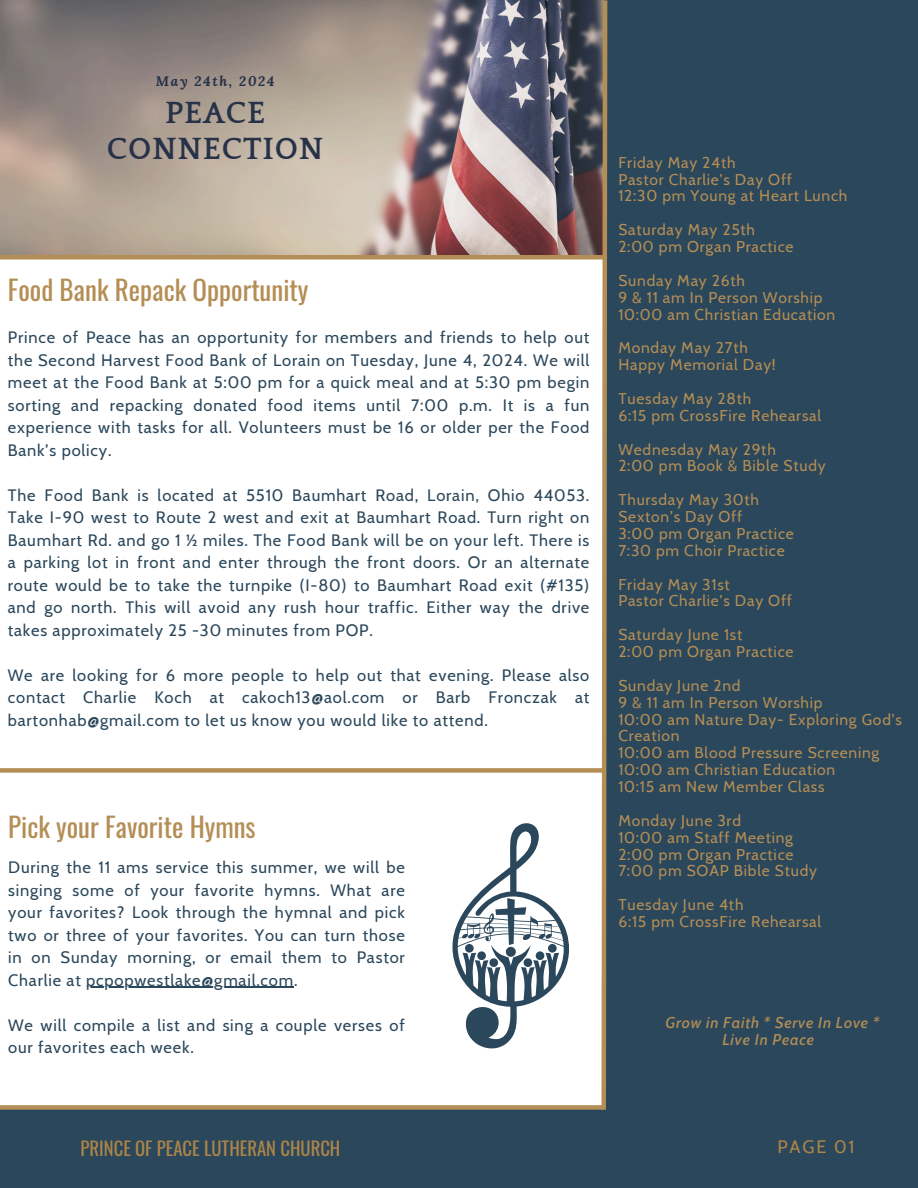
<style>
.page{position:relative;width:918px;height:1188px;background:#fff}
.page>*{position:absolute;margin:0;border:0;box-sizing:border-box;transform-origin:0 0}
.t1{font:700 31.5px/36px "Quattrocento";letter-spacing:.025em;color:#273249;text-align:center}
.t2{font:27px "Oswald";color:#b48e55}
.t3{font:18.75px "Oswald";color:#ad8548}
.t4{font:18px "Cabin";letter-spacing:.1em;color:#ad8548}
.t5{font:16.5px/22.5px "Cabin";letter-spacing:.05em;color:#2b475b;text-align:justify}
.t6{font:15.6px/16.8px "Cabin";letter-spacing:.05em;color:#b48e55}
.t7{font:italic 500 15.6px/16.8px "Cabin";letter-spacing:.05em;color:#b48e55;text-align:center}
.t8{font:italic 700 13.8px "Lora";letter-spacing:.12em;color:#273249}
</style>
<div class="page">
<div style="left:0;top:1110px;width:618px;height:78px;background:#2b475b"></div>
<div style="left:0;top:1105px;width:918px;height:5px;background:#b48e55"></div>
<div style="left:0;top:768px;width:918px;height:5px;background:#b48e55"></div>
<img style="left:0;top:0;width:599px;height:255px">
<hr style="left:0;top:255px;width:854px;height:4px;background:#b48e55">
<div style="left:604px;top:0;width:314px;height:1188px;background:#2b475b"></div>
<svg style="left:599px;top:0;width:9px;height:1110px"></svg>
<svg style="left:452px;top:823px;width:117px;height:226px"></svg>
<hr style="left:86px;top:987px;width:208px;height:1px;background:#2b475b">
<h5 class="t8" style="left:156px;top:72px;width:120px">May 24th, 2024</h5>
<h5 class="t1" style="left:107px;top:96px;width:218px">PEACE<br>CONNECTION</h5>
<h5 class="t2" style="left:8px;top:269px;width:302px">Food Bank Repack Opportunity</h5>
<p class="t5" style="left:8px;top:326px;width:583px">Prince of Peace has an opportunity for members and friends to help out the Second Harvest Food Bank of Lorain on Tuesday, June 4, 2024. We will meet at the Food Bank at 5:00 pm for a quick meal and at 5:30 pm begin sorting and repacking donated food items until 7:00 p.m. It is a fun experience with tasks for all. Volunteers must be 16 or older per the Food Bank’s policy.</p>
<h1 class="t5" style="left:8px;top:484px;width:583px">The Food Bank is located at 5510 Baumhart Road, Lorain, Ohio 44053.<br>Take I-90 west to Route 2 west and exit at Baumhart Road. Turn right on Baumhart Rd. and go 1 ½ miles. The Food Bank will be on your left. There is a parking lot in front and enter through the front doors. Or an alternate route would be to take the turnpike (I-80) to Baumhart Road exit (#135) and go north. This will avoid any rush hour traffic. Either way the drive takes approximately 25 -30 minutes from POP.</h1>
<p class="t5" style="left:8px;top:664px;width:583px">We are looking for 6 more people to help out that evening. Please also contact Charlie Koch at cakoch13@aol.com or Barb Fronczak at bartonhab@gmail.com to let us know you would like to attend.</p>
<h2 class="t2" style="left:8px;top:806px;width:249px">Pick your Favorite Hymns</h2>
<p class="t5" style="left:8px;top:856px;width:398px">During the 11 ams service this summer, we will be singing some of your favorite hymns. What are your favorites? Look through the hymnal and pick two or three of your favorites. You can turn those in on Sunday morning, or email them to Pastor Charlie at pcpopwestlake@gmail.com.</p>
<h5 class="t5" style="left:8px;top:1014px;width:398px">We will compile a list and sing a couple verses of our favorites each week.</h5>
<h5 class="t6" style="left:618px;top:154px;width:230px">Friday May 24th<br>Pastor Charlie’s Day Off<br>12:30 pm Young at Heart Lunch</h5>
<h5 class="t6" style="left:618px;top:221px;width:177px">Saturday May 25th<br>2:00 pm Organ Practice</h5>
<h5 class="t6" style="left:618px;top:272px;width:218px">Sunday May 26th<br>9 &amp; 11 am In Person Worship<br>10:00 am Christian Education</h5>
<h5 class="t6" style="left:618px;top:339px;width:159px">Monday May 27th<br>Happy Memorial Day!</h5>
<h5 class="t6" style="left:618px;top:390px;width:204px">Tuesday May 28th<br>6:15 pm CrossFire Rehearsal</h5>
<h5 class="t6" style="left:618px;top:441px;width:209px">Wednesday May 29th<br>2:00 pm Book &amp; Bible Study</h5>
<h5 class="t6" style="left:618px;top:491px;width:177px">Thursday May 30th<br>Sexton’s Day Off<br>3:00 pm Organ Practice<br>7:30 pm Choir Practice</h5>
<h5 class="t6" style="left:618px;top:576px;width:175px">Friday May 31st<br>Pastor Charlie’s Day Off</h5>
<h4 class="t6" style="left:618px;top:626px;width:177px">Saturday June 1st<br>2:00 pm Organ Practice</h4>
<h2 class="t6" style="left:618px;top:677px;width:285px">Sunday June 2nd<br>9 &amp; 11 am In Person Worship<br>10:00 am Nature Day- Exploring God’s<br>Creation<br>10:00 am Blood Pressure Screening<br>10:00 am Christian Education<br>10:15 am New Member Class</h2>
<h5 class="t6" style="left:618px;top:812px;width:200px">Monday June 3rd<br>10:00 am Staff Meeting<br>2:00 pm Organ Practice<br>7:00 pm SOAP Bible Study</h5>
<h5 class="t6" style="left:618px;top:896px;width:204px">Tuesday June 4th<br>6:15 pm CrossFire Rehearsal</h5>
<h5 class="t7" style="left:666px;top:1014px;width:215px">Grow in Faith * Serve In Love *<br>Live In Peace</h5>
<h5 class="t3" style="left:81px;top:1134px;width:261px">PRINCE OF PEACE LUTHERAN CHURCH</h5>
<h5 class="t4" style="left:778px;top:1136px;width:78px">PAGE 01</h5>
</div>
